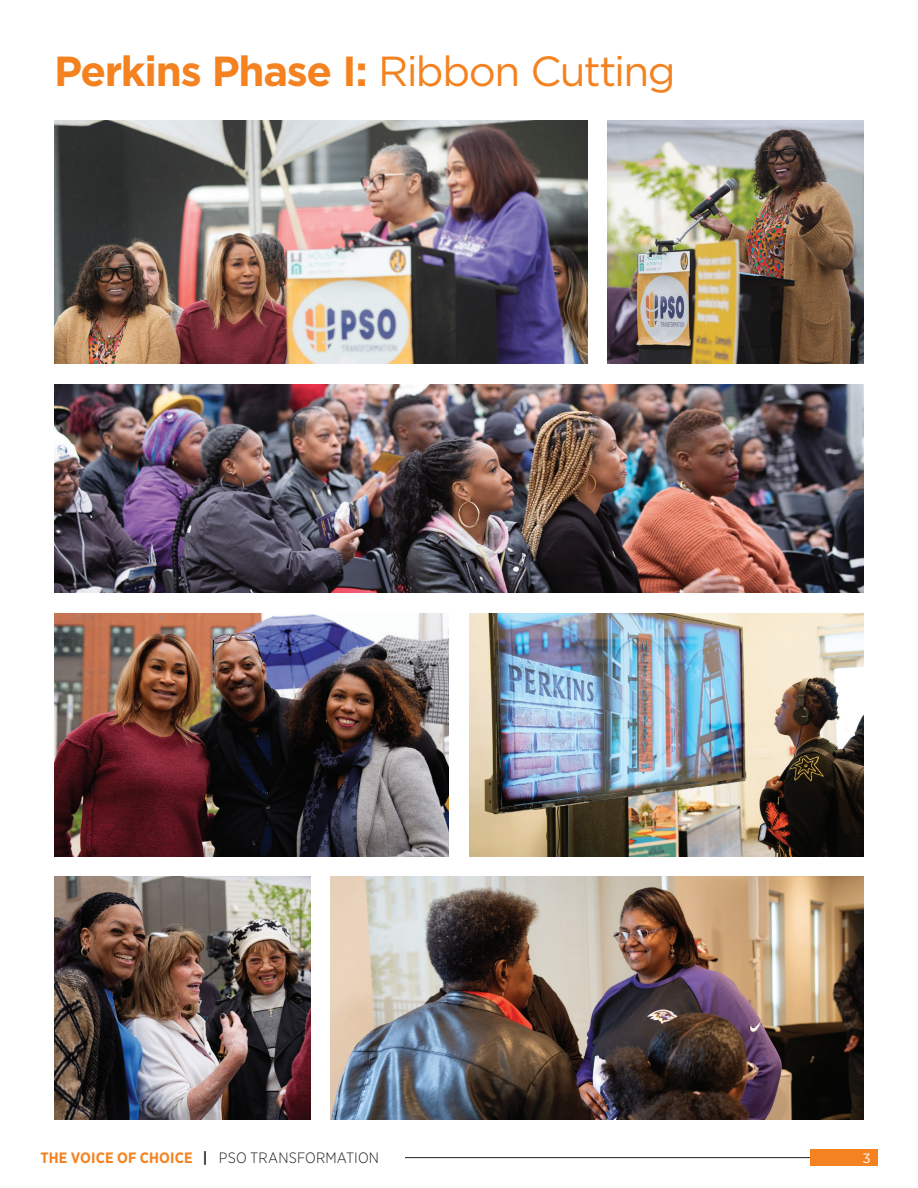
<style>
.page{position:relative;width:918px;height:1188px;background:#fff}
.page>*{position:absolute;margin:0;border:0;box-sizing:border-box;transform-origin:0 0}
.Subheads{font:700 42px "Gotham";letter-spacing:-.03em;color:#f58220}
.t1{font:300 15px "Gotham Narrow";letter-spacing:.01em;color:#231f20}
.t2{font:13.5px "Gotham";color:#fff}
.s1{font-weight:400}
.s2{font-weight:700;color:#f58220}
.s3{font-weight:700}
</style>
<div class="page">
<img style="left:607px;top:121px;width:257px;height:242px">
<img style="left:54px;top:121px;width:533px;height:242px">
<img style="left:54px;top:613px;width:395px;height:243px">
<img style="left:54px;top:877px;width:256px;height:243px">
<img style="left:469px;top:613px;width:395px;height:243px">
<img style="left:330px;top:877px;width:534px;height:243px">
<img style="left:54px;top:384px;width:810px;height:209px">
<hr style="left:405px;top:1157px;width:473px;height:1px;background:#231f20">
<div style="left:810px;top:1149px;width:68px;height:17px;background:#f58220"></div>
<p class="Subheads" style="left:54px;top:47px;width:623px">Perkins Phase I: <span class="s1">Ribbon Cutting</span></p>
<p class="t1" style="left:40px;top:1149px;width:340px"><span class="s2">THE VOICE OF CHOICE</span> <span class="s3">|</span> PSO TRANSFORMATION</p>
<p class="t2" style="left:862px;top:1149px;width:10px">3</p>
</div>
